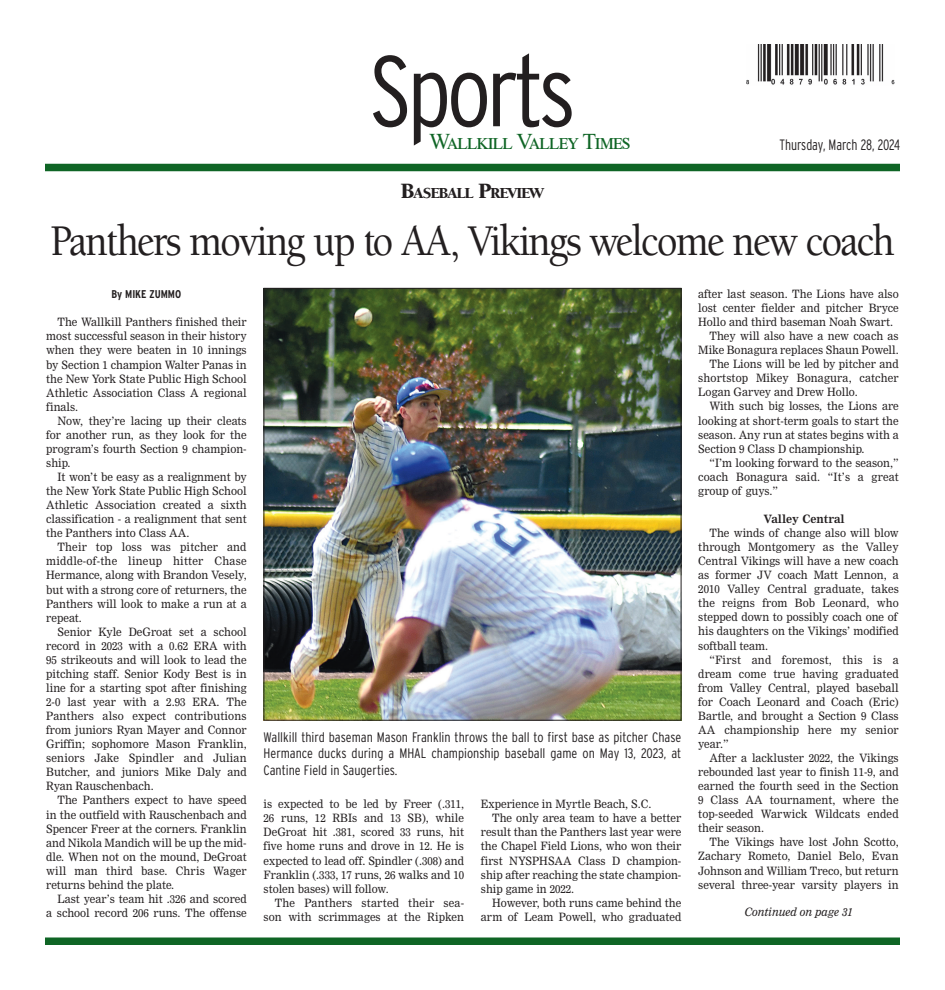
<style>
.page{position:relative;width:945px;height:990px;background:#fff}
.page>*{position:absolute;margin:0;border:0;box-sizing:border-box;transform-origin:0 0}
.t1{font:300 condensed 100px "Interstate";letter-spacing:-.05em;color:#231f20}
.t2{font:500 45px "Berkeley Std";letter-spacing:-.05em;color:#231f20;scale:.9 1}
.t3{font:22.5px "Times New Roman";letter-spacing:-.05em;color:#0f6525}
.t4{font:900 15.75px "Berkeley Std";letter-spacing:-.07em;color:#231f20}
.t5{font:300 condensed 15px "Interstate";letter-spacing:-.005em;color:#231f20;scale:.9 1}
.t6{font:300 condensed 13.75px/16.5px "Interstate";color:#231f20;text-align:justify}
.t7{font:11.25px/14px "Nimrod MT Pro";color:#231f20;text-align:justify;scale:.95 1}
.t8{font:italic 11.25px "Nimrod MT Pro";color:#231f20;scale:.95 1}
.t9{font:700 11.25px "Nimrod MT Pro";color:#231f20;scale:.95 1}
.t10{font:700 condensed 11.25px "Interstate";color:#231f20}
.s1{font-size:22.5px}
</style>
<div class="page">
<div style="left:45px;top:164px;width:855px;height:7px;background:#0f6525"></div>
<div style="left:45px;top:938px;width:855px;height:7px;background:#0f6525"></div>
<img style="left:747px;top:45px;width:147px;height:40px">
<img style="left:266px;top:290px;width:413px;height:429px">
<h1 class="t1" style="left:369px;top:30px;width:209px">Sports</h1>
<h3 class="t3" style="left:429px;top:126px;width:203px">Wallkill Valley Times</h3>
<h3 class="t5" style="left:780px;top:135px;width:135px">Thursday, March 28, 2024</h3>
<h3 class="t4" style="left:401px;top:184px;width:145px"><span class="s1">B</span>ASEBALL <span class="s1">P</span>REVIEW</h3>
<h2 class="t2" style="left:50px;top:217px;width:940px">Panthers moving up to AA, Vikings welcome new coach</h2>
<p class="t10" style="left:112px;top:287px;width:71px">By MIKE ZUMMO</p>
<p class="t7" style="left:46px;top:315px;width:213px;text-indent:11px">The Wallkill Panthers finished their most successful season in their history when they were beaten in 10 innings by Section 1 champion Walter Panas in the New York State Public High School Athletic Association Class A regional finals.</p>
<p class="t7" style="left:46px;top:413px;width:213px;text-indent:11px">Now, they’re lacing up their cleats for another run, as they look for the program’s fourth Section 9 champion&shy;ship.</p>
<p class="t7" style="left:46px;top:470px;width:213px;text-indent:11px">It won’t be easy as a realignment by the New York State Public High School Athletic Association created a sixth classification - a realignment that sent the Panthers into Class AA.</p>
<p class="t7" style="left:46px;top:540px;width:213px;text-indent:11px">Their top loss was pitcher and middle-of-the lineup hitter Chase Hermance, along with Brandon Vesely, but with a strong core of returners, the Panthers will look to make a run at a repeat.</p>
<p class="t7" style="left:46px;top:624px;width:213px;text-indent:11px">Senior Kyle DeGroat set a school record in 2023 with a 0.62 ERA with 95 strikeouts and will look to lead the pitching staff. Senior Kody Best is in line for a starting spot after finishing 2-0 last year with a 2.93 ERA. The Panthers also expect contributions from juniors Ryan Mayer and Connor Griffin; sophomore Mason Franklin, seniors Jake Spindler and Julian Butcher, and juniors Mike Daly and Ryan Rauschenbach.</p>
<p class="t7" style="left:46px;top:793px;width:213px;text-indent:11px">The Panthers expect to have speed in the outfield with Rauschenbach and Spencer Freer at the corners. Franklin and Nikola Mandich will be up the mid&shy;dle. When not on the mound, DeGroat will man third base. Chris Wager returns behind the plate.</p>
<p class="t7" style="left:46px;top:891px;width:213px;text-align:right">Last year’s team hit .326 and scored<br>a school record 206 runs. The offense</p>
<p class="t6" style="left:264px;top:729px;width:419px">Wallkill third baseman Mason Franklin throws the ball to first base as pitcher Chase Hermance ducks during a MHAL championship baseball game on May 13, 2023, at Cantine Field in Saugerties.</p>
<p class="t7" style="left:264px;top:797px;width:213px">is expected to be led by Freer (.311, 26 runs, 12 RBIs and 13 SB), while DeGroat hit .381, scored 33 runs, hit five home runs and drove in 12. He is expected to lead off. Spindler (.308) and Franklin (.333, 17 runs, 26 walks and 10 stolen bases) will follow.</p>
<p class="t7" style="left:264px;top:895px;width:213px;text-align:right">The Panthers started their sea&shy;son with scrimmages at the Ripken</p>
<p class="t7" style="left:481px;top:797px;width:181px">Experience in Myrtle Beach, S.C.</p>
<p class="t7" style="left:492px;top:811px;width:201px">The only area team to have a better</p>
<p class="t7" style="left:481px;top:825px;width:213px">result than the Panthers last year were</p>
<p class="t7" style="left:481px;top:839px;width:213px">the Chapel Field Lions, who won their</p>
<p class="t7" style="left:481px;top:853px;width:213px">first NYSPHSAA Class D champion-</p>
<p class="t7" style="left:481px;top:867px;width:213px">ship after reaching the state champion-</p>
<p class="t7" style="left:481px;top:881px;width:100px">ship game in 2022.</p>
<p class="t7" style="left:492px;top:895px;width:201px">However, both runs came behind the</p>
<p class="t7" style="left:481px;top:909px;width:213px">arm of Leam Powell, who graduated</p>
<p class="t7" style="left:698px;top:286px;width:212px">after last season. The Lions have also</p>
<p class="t7" style="left:698px;top:300px;width:213px">lost center fielder and pitcher Bryce</p>
<p class="t7" style="left:698px;top:315px;width:207px">Hollo and third baseman Noah Swart.</p>
<p class="t7" style="left:710px;top:329px;width:201px">They will also have a new coach as</p>
<p class="t7" style="left:698px;top:343px;width:213px">Mike Bonagura replaces Shaun Powell.</p>
<p class="t7" style="left:710px;top:357px;width:201px">The Lions will be led by pitcher and</p>
<p class="t7" style="left:698px;top:371px;width:212px">shortstop Mikey Bonagura, catcher</p>
<p class="t7" style="left:698px;top:385px;width:169px">Logan Garvey and Drew Hollo.</p>
<p class="t7" style="left:710px;top:399px;width:201px">With such big losses, the Lions are</p>
<p class="t7" style="left:698px;top:413px;width:212px">looking at short-term goals to start the</p>
<p class="t7" style="left:698px;top:427px;width:213px">season. Any run at states begins with a</p>
<p class="t7" style="left:698px;top:441px;width:177px">Section 9 Class D championship.</p>
<p class="t7" style="left:710px;top:455px;width:201px">“I’m looking forward to the season,”</p>
<p class="t7" style="left:698px;top:469px;width:213px">coach Bonagura said. “It’s a great</p>
<p class="t7" style="left:698px;top:483px;width:86px">group of guys.”</p>
<p class="t9" style="left:764px;top:511px;width:87px">Valley Central</p>
<p class="t7" style="left:698px;top:525px;width:213px;text-indent:11px">The winds of change also will blow through Montgomery as the Valley Central Vikings will have a new coach as former JV coach Matt Lennon, a 2010 Valley Central graduate, takes the reigns from Bob Leonard, who stepped down to possibly coach one of his daughters on the Vikings’ modified softball team.</p>
<p class="t7" style="left:698px;top:652px;width:213px;text-indent:11px">“First and foremost, this is a dream come true having graduated from Valley Central, played baseball for Coach Leonard and Coach (Eric)<br>Bartle, and brought a Section 9 Class AA championship here my senior year.”</p>
<p class="t7" style="left:698px;top:750px;width:213px;text-indent:11px">After a lackluster 2022, the Vikings rebounded last year to finish 11-9, and earned the fourth seed in the Section 9 Class AA tournament, where the top-seeded Warwick Wildcats ended their season.</p>
<p class="t7" style="left:698px;top:835px;width:213px;text-indent:11px">The Vikings have lost John Scotto, Zachary Rometo, Daniel Belo, Evan Johnson and William Treco, but return several three-year varsity players in</p>
<p class="t8" style="left:745px;top:904px;width:115px">Continued on page 31</p>
</div>
